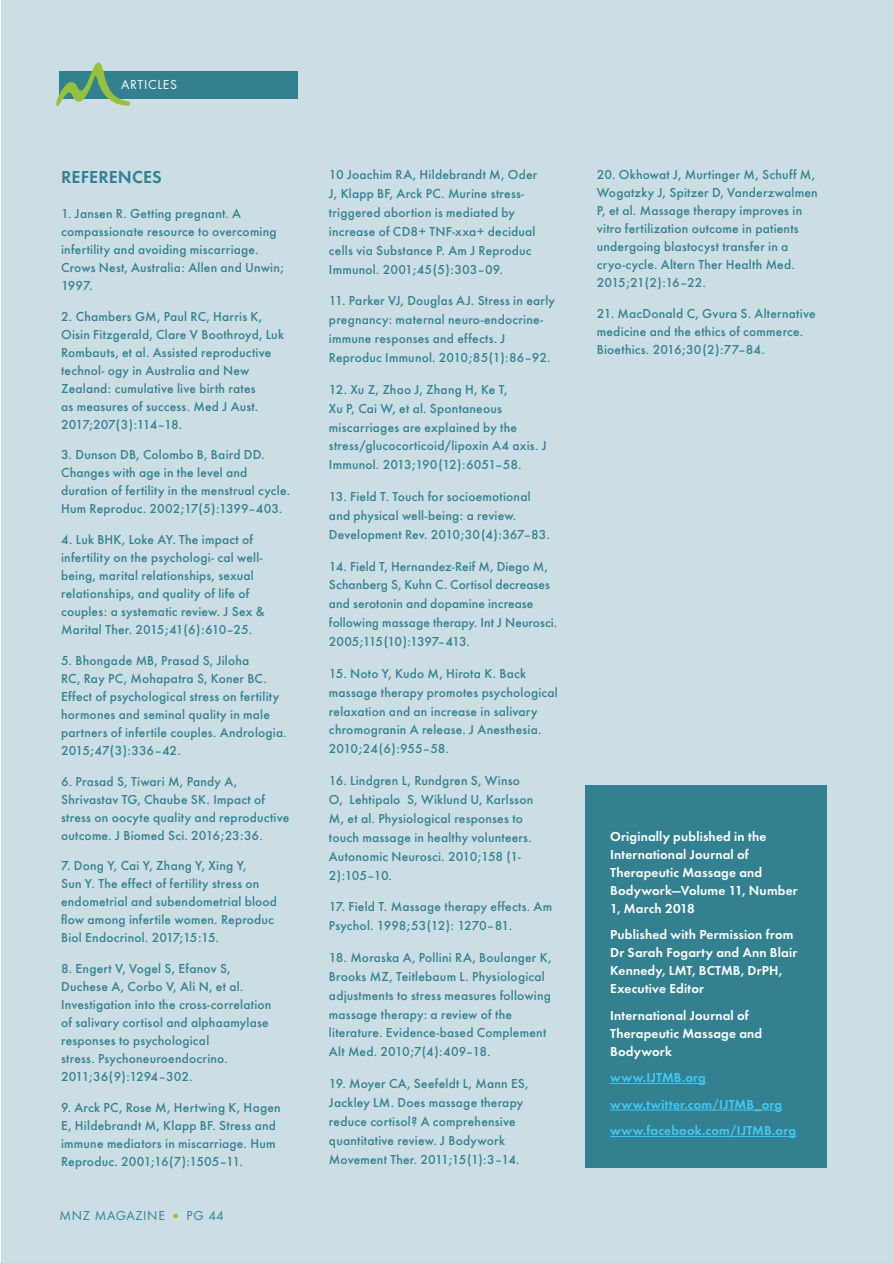
<style>
.page{position:relative;width:893px;height:1263px;background:#fff}
.page>*{position:absolute;margin:0;border:0;box-sizing:border-box;transform-origin:0 0}
.t1{font:600 18px "Futura T";letter-spacing:.005em;color:#338091}
.t2{font:500 13.5px/18px "Futura T";letter-spacing:.015em;color:#338091}
.t3{font:600 13.5px/18px "Futura T";letter-spacing:.015em;color:#fff}
.t4{font:600 13.5px/26.5px "Futura T";letter-spacing:.015em;color:#44c8f5}
.t5{font:13.5px "Futura T";letter-spacing:.05em;color:#338091}
.t6{font:13.5px "Futura T";letter-spacing:.05em;color:#fff}
</style>
<div class="page">
<div style="left:1px;top:0;width:892px;height:1263px;background:#cbdee3"></div>
<div style="left:60px;top:71px;width:238px;height:27px;background:#338091"></div>
<svg style="left:56px;top:62px;width:74px;height:43px"></svg>
<div style="left:585px;top:785px;width:241px;height:383px;background:#338091"></div>
<hr style="left:610px;top:1083px;width:96px;height:1px;background:#44c8f5">
<hr style="left:610px;top:1110px;width:172px;height:1px;background:#44c8f5">
<hr style="left:610px;top:1136px;width:186px;height:1px;background:#44c8f5">
<p class="t6" style="left:121px;top:77px;width:57px">ARTICLES</p>
<h1 class="t1" style="left:61px;top:166px;width:102px">REFERENCES</h1>
<p class="t2" style="left:61px;top:204px;width:224px">1. Jansen R. Getting pregnant. A compassionate resource to overcoming infertility and avoiding miscarriage.<br>Crows Nest, Australia: Allen and Unwin;<br>1997.</p>
<p class="t2" style="left:61px;top:307px;width:224px">2. Chambers GM, Paul RC, Harris K, Oisin Fitzgerald, Clare V Boothroyd, Luk Rombauts, et al. Assisted reproductive technol- ogy in Australia and New Zealand: cumulative live birth rates<br>as measures of success. Med J Aust.<br>2017;207(3):114–18.</p>
<p class="t2" style="left:61px;top:446px;width:231px">3. Dunson DB, Colombo B, Baird DD.<br>Changes with age in the level and duration of fertility in the menstrual cycle.<br>Hum Reproduc. 2002;17(5):1399–403.</p>
<p class="t2" style="left:61px;top:530px;width:205px">4. Luk BHK, Loke AY. The impact of infertility on the psychologi- cal well&shy;being, marital relationships, sexual relationships, and quality of life of couples: a systematic review. J Sex &amp; Marital Ther. 2015;41(6):610–25.</p>
<p class="t2" style="left:61px;top:651px;width:227px">5. Bhongade MB, Prasad S, Jiloha<br>RC, Ray PC, Mohapatra S, Koner BC.<br>Effect of psychological stress on fertility hormones and seminal quality in male partners of infertile couples. Andrologia.<br>2015;47(3):336–42.</p>
<p class="t2" style="left:61px;top:772px;width:230px">6. Prasad S, Tiwari M, Pandy A, Shrivastav TG, Chaube SK. Impact of stress on oocyte quality and reproductive outcome. J Biomed Sci. 2016;23:36.</p>
<p class="t2" style="left:61px;top:857px;width:218px">7. Dong Y, Cai Y, Zhang Y, Xing Y,<br>Sun Y. The effect of fertility stress on endometrial and subendometrial blood flow among infertile women. Reproduc Biol Endocrinol. 2017;15:15.</p>
<p class="t2" style="left:61px;top:959px;width:212px">8. Engert V, Vogel S, Efanov S,<br>Duchese A, Corbo V, Ali N, et al.<br>Investigation into the cross-correlation of salivary cortisol and alphaamylase responses to psychological<br>stress. Psychoneuroendocrino.<br>2011;36(9):1294–302.</p>
<p class="t2" style="left:61px;top:1098px;width:221px">9. Arck PC, Rose M, Hertwing K, Hagen E, Hildebrandt M, Klapp BF. Stress and immune mediators in miscarriage. Hum Reproduc. 2001;16(7):1505–11.</p>
<p class="t5" style="left:60px;top:1208px;width:107px">MNZ MAGAZINE</p>
<p class="t5" style="left:174px;top:1208px;width:52px"><sup>■</sup> PG 44</p>
<p class="t2" style="left:329px;top:165px;width:210px;line-height:18.9px">10 Joachim RA, Hildebrandt M, Oder J, Klapp BF, Arck PC. Murine stress&shy;triggered abortion is mediated by increase of CD8+ TNF-xxa+ decidual cells via Substance P. Am J Reproduc Immunol. 2001;45(5):303–09.</p>
<p class="t2" style="left:329px;top:291px;width:228px;line-height:18.9px">11. Parker VJ, Douglas AJ. Stress in early pregnancy: maternal neuro-endocrine&shy;immune responses and effects. J Reproduc Immunol. 2010;85(1):86–92.</p>
<p class="t2" style="left:329px;top:380px;width:219px;line-height:18.9px">12. Xu Z, Zhao J, Zhang H, Ke T,<br>Xu P, Cai W, et al. Spontaneous miscarriages are explained by the stress/glucocorticoid/lipoxin A4 axis. J Immunol. 2013;190(12):6051–58.</p>
<p class="t2" style="left:329px;top:487px;width:222px;line-height:18.9px">13. Field T. Touch for socioemotional and physical well-being: a review.<br>Development Rev. 2010;30(4):367–83.</p>
<p class="t2" style="left:329px;top:556px;width:230px;line-height:18.9px">14. Field T, Hernandez-Reif M, Diego M, Schanberg S, Kuhn C. Cortisol decreases and serotonin and dopamine increase following massage therapy. Int J Neurosci.<br>2005;115(10):1397–413.</p>
<p class="t2" style="left:329px;top:664px;width:230px;line-height:18.9px">15. Noto Y, Kudo M, Hirota K. Back massage therapy promotes psychological relaxation and an increase in salivary chromogranin A release. J Anesthesia.<br>2010;24(6):955–58.</p>
<p class="t2" style="left:329px;top:771px;width:206px;line-height:18.9px">16. Lindgren L, Rundgren S, Winso<br>O, Lehtipalo S, Wiklund U, Karlsson<br>M, et al. Physiological responses to touch massage in healthy volunteers.<br>Autonomic Neurosci. 2010;158 (1-<br>2):105–10.</p>
<p class="t2" style="left:329px;top:897px;width:225px;line-height:18.9px">17. Field T. Massage therapy effects. Am<br>Psychol. 1998;53(12): 1270–81.</p>
<p class="t2" style="left:329px;top:948px;width:224px;line-height:18.9px">18. Moraska A, Pollini RA, Boulanger K, Brooks MZ, Teitlebaum L. Physiological adjustments to stress measures following massage therapy: a review of the literature. Evidence-based Complement Alt Med. 2010;7(4):409–18.</p>
<p class="t2" style="left:329px;top:1074px;width:201px;line-height:18.9px">19. Moyer CA, Seefeldt L, Mann ES, Jackley LM. Does massage therapy reduce cortisol? A comprehensive quantitative review. J Bodywork Movement Ther. 2011;15(1):3–14.</p>
<p class="t2" style="left:597px;top:166px;width:222px">20. Okhowat J, Murtinger M, Schuff M, Wogatzky J, Spitzer D, Vanderzwalmen P, et al. Massage therapy improves in vitro fertilization outcome in patients undergoing blastocyst transfer in a cryo-cycle. Altern Ther Health Med.<br>2015;21(2):16–22.</p>
<p class="t2" style="left:597px;top:304px;width:220px">21. MacDonald C, Gvura S. Alternative medicine and the ethics of commerce.<br>Bioethics. 2016;30(2):77–84.</p>
<p class="t3" style="left:610px;top:827px;width:189px">Originally published in the<br>International Journal of<br>Therapeutic Massage and<br>Bodywork—Volume 11, Number<br>1, March 2018</p>
<p class="t3" style="left:610px;top:925px;width:189px">Published with Permission from<br>Dr Sarah Fogarty and Ann Blair<br>Kennedy, LMT, BCTMB, DrPH,<br>Executive Editor</p>
<p class="t3" style="left:610px;top:1006px;width:154px">International Journal of<br>Therapeutic Massage and<br>Bodywork</p>
<p class="t4" style="left:610px;top:1064px;width:187px">www.IJTMB.org www.twitter.com/IJTMB_org www.facebook.com/IJTMB.org</p>
</div>
